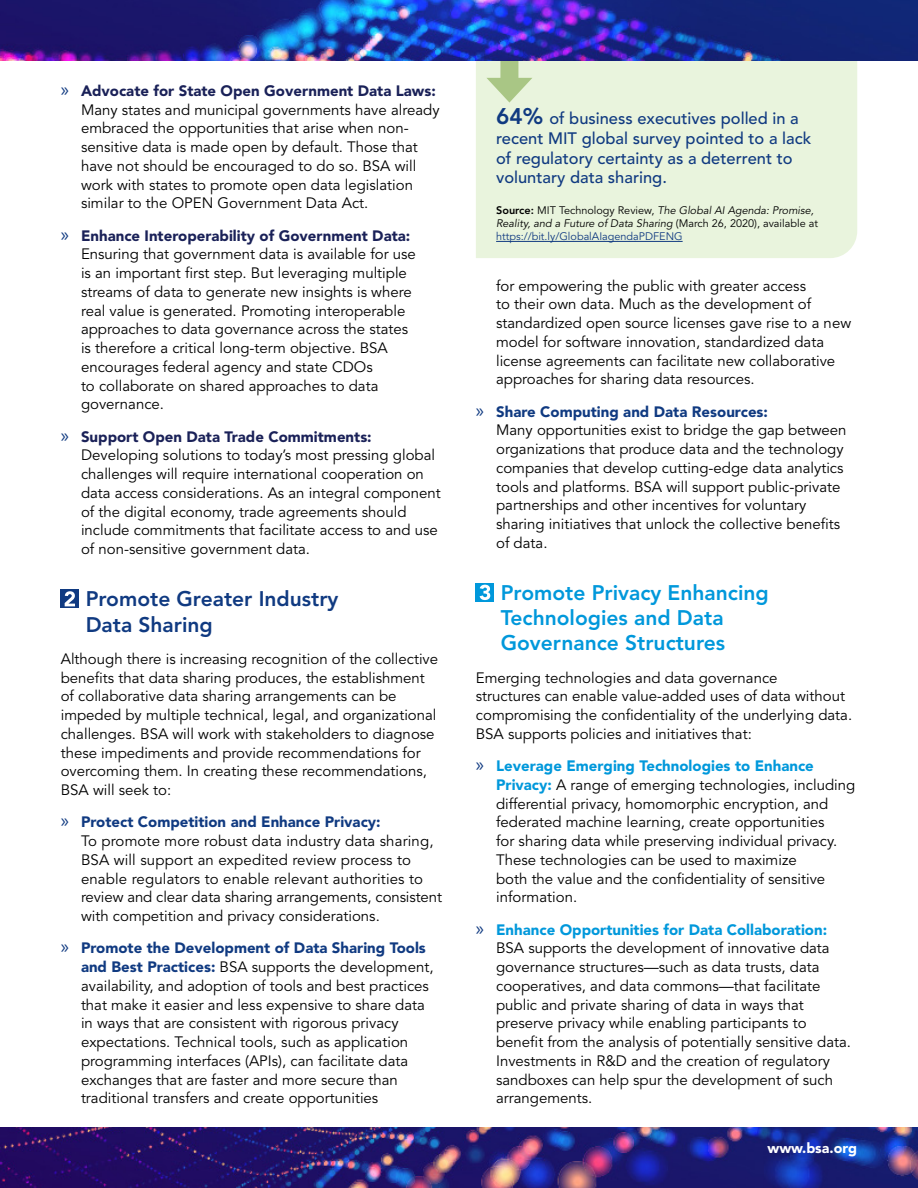
<style>
.page{position:relative;width:918px;height:1188px;background:#fff}
.page>*{position:absolute;margin:0;border:0;box-sizing:border-box;transform-origin:0 0}
.t1{font:800 21px/25.2px "Avenir LT Std";color:#0098db}
.t2{font:800 21px/25.2px "Avenir LT Std";color:#103a81}
.t3{font:500 16.5px/19.8px "Avenir LT Std";color:#103a81}
.t4{font:15px/18.8px "Avenir LT Std";color:#000}
.t5{font:900 14.25px "Avenir LT Std";color:#fff}
.t6{font:italic 10.8px/13px "Avenir LT Std";color:#000}
.s1{font-family:"Myriad Pro";font-size:19.5px;color:#103a81}
.s2{font-weight:900;color:#1a2158}
.s3{font-weight:900;color:#103a81}
.s4{font-weight:800;font-size:22.5px}
.s5{font-weight:800;font-style:normal}
.s6{font-style:normal}
.s7{font-style:normal;color:#103a81}
.s8{font-weight:900;color:#0098db}
</style>
<div class="page">
<div style="left:476px;top:61px;width:381px;height:197px;background:#e9f4dd"></div>
<div style="left:500px;top:50px;width:18px;height:38px;background:#a9c685"></div>
<svg style="left:486px;top:78px;width:46px;height:25px"></svg>
<img style="left:0;top:0;width:918px;height:61px">
<div style="left:61px;top:590px;width:18px;height:18px;background:#103a81"></div>
<svg style="left:65px;top:591px;width:10px;height:15px"></svg>
<div style="left:476px;top:583px;width:18px;height:18px;background:#0098db"></div>
<svg style="left:480px;top:585px;width:10px;height:15px"></svg>
<hr style="left:496px;top:241px;width:187px;height:1px;background:#103a81">
<img style="left:0;top:1127px;width:918px;height:61px">
<p class="t4" style="left:81px;top:82px;width:360px;text-indent:-20px"><span class="s1">»</span> <span class="s2">Advocate for State Open Government Data Laws:<br></span>Many states and municipal governments have already embraced the opportunities that arise when non&shy;sensitive data is made open by default. Those that have not should be encouraged to do so. BSA will work with states to promote open data legislation similar to the OPEN Government Data Act.</p>
<p class="t4" style="left:81px;top:227px;width:336px;text-indent:-20px"><span class="s1">»</span> <span class="s2">Enhance Interoperability of Government Data:<br></span>Ensuring that government data is available for use is an important first step. But leveraging multiple streams of data to generate new insights is where real value is generated. Promoting interoperable approaches to data governance across the states is therefore a critical long-term objective. BSA encourages federal agency and state CDOs<br>to collaborate on shared approaches to data governance.</p>
<p class="t4" style="left:81px;top:428px;width:361px;text-indent:-20px"><span class="s1">»</span> <span class="s2">Support Open Data Trade Commitments:<br></span>Developing solutions to today’s most pressing global challenges will require international cooperation on data access considerations. As an integral component of the digital economy, trade agreements should include commitments that facilitate access to and use of non-sensitive government data.</p>
<h1 class="t2" style="left:86px;top:587px;width:254px">Promote Greater Industry<br>Data Sharing</h1>
<p class="t4" style="left:61px;top:650px;width:379px">Although there is increasing recognition of the collective benefits that data sharing produces, the establishment of collaborative data sharing arrangements can be impeded by multiple technical, legal, and organizational challenges. BSA will work with stakeholders to diagnose these impediments and provide recommendations for overcoming them. In creating these recommendations, BSA will seek to:</p>
<p class="t4" style="left:81px;top:813px;width:363px;text-indent:-20px"><span class="s1">»</span> <span class="s3">Protect Competition and Enhance Privacy:<br></span>To promote more robust data industry data sharing, BSA will support an expedited review process to enable regulators to enable relevant authorities to review and clear data sharing arrangements, consistent with competition and privacy considerations.</p>
<p class="t4" style="left:81px;top:939px;width:354px;text-indent:-20px"><span class="s1">»</span> <span class="s3">Promote the Development of Data Sharing Tools and Best Practices:</span> BSA supports the development, availability, and adoption of tools and best practices that make it easier and less expensive to share data in ways that are consistent with rigorous privacy expectations. Technical tools, such as application programming interfaces (APIs), can facilitate data exchanges that are faster and more secure than traditional transfers and create opportunities</p>
<p class="t3" style="left:496px;top:109px;width:317px"><span class="s4">64%</span> of business executives polled in a recent MIT global survey pointed to a lack of regulatory certainty as a deterrent to voluntary data sharing.</p>
<p class="t6" style="left:496px;top:204px;width:323px"><span class="s5">Source:</span> <span class="s6">MIT Technology Review,</span> The Global AI Agenda: Promise,<br>Reality, and a Future of Data Sharing <span class="s6">(March 26, 2020), available at </span><span class="s7">https://bit.ly/GlobalAIagendaPDFENG</span></p>
<p class="t4" style="left:496px;top:276px;width:357px">for empowering the public with greater access<br>to their own data. Much as the development of standardized open source licenses gave rise to a new model for software innovation, standardized data license agreements can facilitate new collaborative approaches for sharing data resources.</p>
<p class="t4" style="left:496px;top:402px;width:352px;text-indent:-20px"><span class="s1">»</span> <span class="s3">Share Computing and Data Resources:<br></span>Many opportunities exist to bridge the gap between organizations that produce data and the technology companies that develop cutting-edge data analytics tools and platforms. BSA will support public-private partnerships and other incentives for voluntary sharing initiatives that unlock the collective benefits of data.</p>
<h1 class="t1" style="left:501px;top:580px;width:269px">Promote Privacy Enhancing<br>Technologies and Data<br>Governance Structures</h1>
<p class="t4" style="left:476px;top:669px;width:378px">Emerging technologies and data governance<br>structures can enable value-added uses of data without compromising the confidentiality of the underlying data.<br>BSA supports policies and initiatives that:</p>
<p class="t4" style="left:496px;top:757px;width:361px;text-indent:-20px"><span class="s1">»</span> <span class="s8">Leverage Emerging Technologies to Enhance Privacy:</span> A range of emerging technologies, including differential privacy, homomorphic encryption, and federated machine learning, create opportunities<br>for sharing data while preserving individual privacy.<br>These technologies can be used to maximize<br>both the value and the confidentiality of sensitive information.</p>
<p class="t4" style="left:496px;top:921px;width:356px;text-indent:-20px"><span class="s1">»</span> <span class="s8">Enhance Opportunities for Data Collaboration:<br></span>BSA supports the development of innovative data governance structures—such as data trusts, data cooperatives, and data commons—that facilitate public and private sharing of data in ways that preserve privacy while enabling participants to benefit from the analysis of potentially sensitive data.<br>Investments in R&amp;D and the creation of regulatory sandboxes can help spur the development of such arrangements.</p>
<p class="t5" style="left:768px;top:1139px;width:91px">www.bsa.org</p>
</div>
